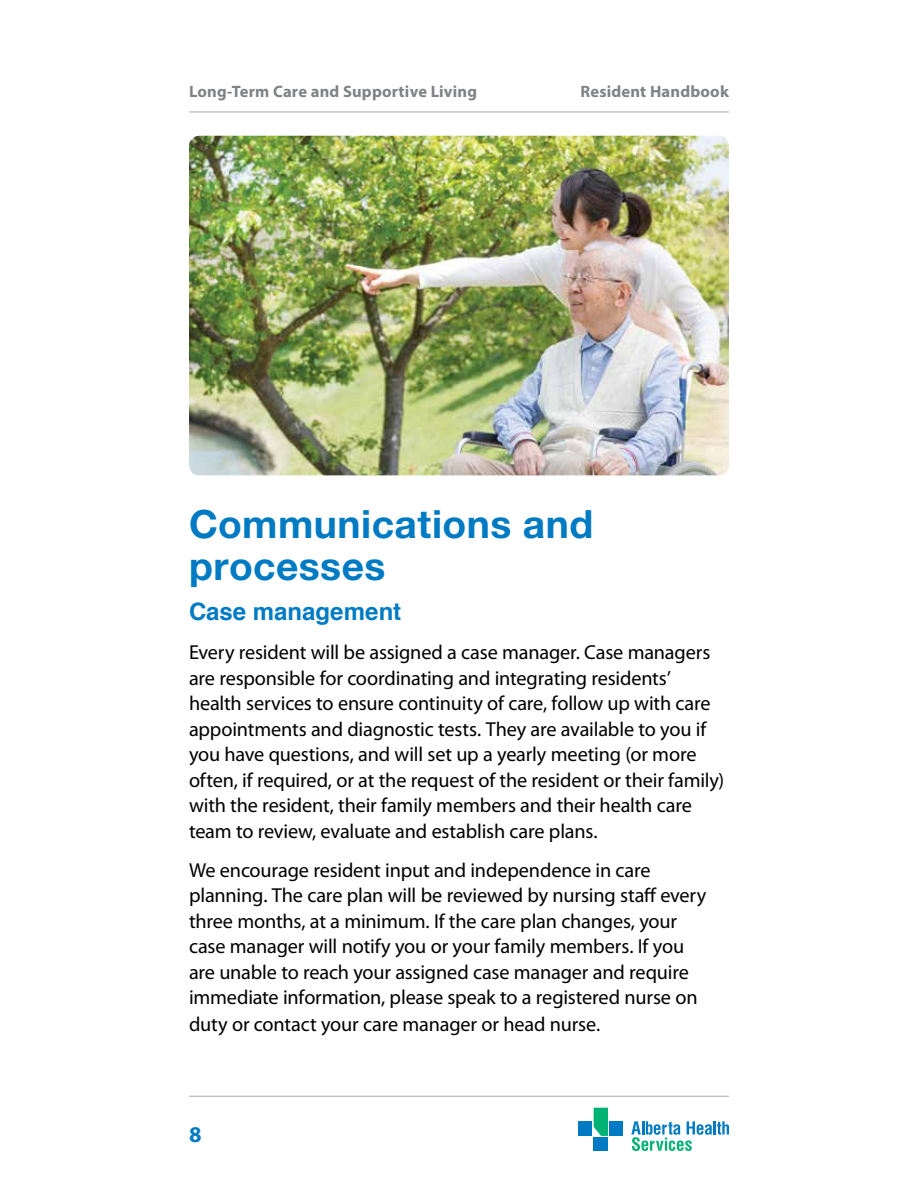
<style>
.page{position:relative;width:918px;height:1188px;background:#fff}
.page>*{position:absolute;margin:0;border:0;box-sizing:border-box;transform-origin:0 0}
.t1{font:700 39px/42px "Helvetica Neue LT Std";letter-spacing:.01em;color:#007bc3}
.t2{font:700 24px "Helvetica";color:#007bc3}
.t3{font:700 22.5px "Myriad Pro";color:#007bc3}
.t4{font:20.25px/25.5px "Myriad Pro";letter-spacing:-.01em;color:#000}
.t5{font:700 16.5px "Myriad Pro";letter-spacing:.01em;color:#808285}
</style>
<div class="page">
<hr style="left:189px;top:1096px;width:540px;height:1px;background:#a7a9ac">
<hr style="left:189px;top:112px;width:540px;height:1px;background:#a7a9ac">
<svg style="left:631px;top:1121px;width:98px;height:30px"></svg>
<div style="left:579px;top:1121px;width:13px;height:15px;background:#007ac2"></div>
<div style="left:609px;top:1121px;width:14px;height:15px;background:#007ac2"></div>
<div style="left:594px;top:1137px;width:14px;height:14px;background:#007ac2"></div>
<svg style="left:594px;top:1108px;width:14px;height:28px"></svg>
<img style="left:189px;top:136px;width:540px;height:339px">
<p class="t5" style="left:189px;top:81px;width:290px">Long-Term Care and Supportive Living</p>
<p class="t5" style="left:581px;top:81px;width:150px">Resident Handbook</p>
<h1 class="t1" style="left:189px;top:502px;width:406px">Communications and processes</h1>
<p class="t2" style="left:189px;top:593px;width:214px">Case management</p>
<p class="t4" style="left:189px;top:640px;width:537px">Every resident will be assigned a case manager. Case managers are responsible for coordinating and integrating residents’ health services to ensure continuity of care, follow up with care appointments and diagnostic tests. They are available to you if you have questions, and will set up a yearly meeting (or more often, if required, or at the request of the resident or their family) with the resident, their family members and their health care team to review, evaluate and establish care plans.</p>
<p class="t4" style="left:189px;top:858px;width:519px">We encourage resident input and independence in care planning. The care plan will be reviewed by nursing staff every three months, at a minimum. If the care plan changes, your case manager will notify you or your family members. If you are unable to reach your assigned case manager and require immediate information, please speak to a registered nurse on duty or contact your care manager or head nurse.</p>
<p class="t3" style="left:189px;top:1119px;width:14px">8</p>
</div>
